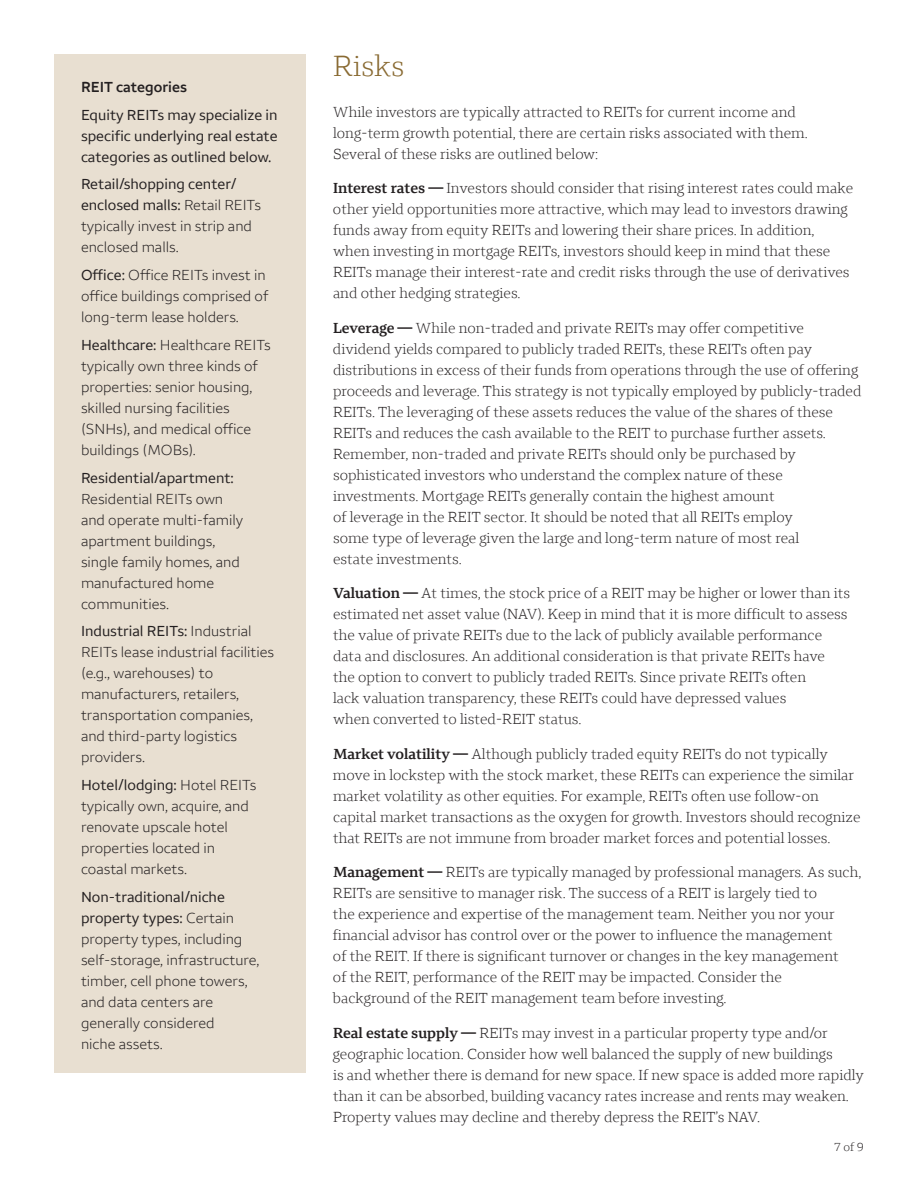
<style>
.page{position:relative;width:918px;height:1188px;background:#fff}
.page>*{position:absolute;margin:0;border:0;box-sizing:border-box;transform-origin:0 0}
.t1{font:300 30px "Wells Fargo Serif";color:#896a32}
.t2{font:300 15px/21px "Wells Fargo Serif";color:#231f20}
.t3{font:300 15px/21px "Wells Fargo Sans";color:#231f20}
.t4{font:15px/21px "Wells Fargo Sans";color:#231f20;text-align:justify}
.t5{font:600 15px "Wells Fargo Sans";color:#231f20}
.t6{font:300 12px "Wells Fargo Serif";color:#231f20}
.s1{font-weight:400}
.s2{font-weight:600}
</style>
<div class="page">
<div style="left:54px;top:54px;width:252px;height:1018px;background:#e8dfd1"></div>
<p class="t5" style="left:81px;top:78px;width:107px">REIT categories</p>
<p class="t4" style="left:81px;top:104px;width:198px">Equity REITs may specialize in specific underlying real estate categories as outlined below.</p>
<p class="t3" style="left:81px;top:174px;width:182px"><span class="s1">Retail/shopping center/ enclosed malls:</span> Retail REITs typically invest in strip and enclosed malls.</p>
<p class="t3" style="left:81px;top:264px;width:189px"><span class="s1">Office:</span> Office REITs invest in office buildings comprised of long-term lease holders.</p>
<p class="t3" style="left:81px;top:334px;width:191px"><span class="s1">Healthcare:</span> Healthcare REITs typically own three kinds of properties: senior housing, skilled nursing facilities (SNHs), and medical office buildings (MOBs).</p>
<p class="t3" style="left:81px;top:467px;width:164px"><span class="s1">Residential/apartment:<br></span>Residential REITs own and operate multi-family apartment buildings, single family homes, and manufactured home communities.</p>
<p class="t3" style="left:81px;top:621px;width:195px"><span class="s1">Industrial REITs:</span> Industrial<br>REITs lease industrial facilities (e.g., warehouses) to manufacturers, retailers, transportation companies, and third-party logistics providers.</p>
<p class="t3" style="left:81px;top:774px;width:177px"><span class="s1">Hotel/lodging:</span> Hotel REITs typically own, acquire, and renovate upscale hotel properties located in coastal markets.</p>
<p class="t3" style="left:81px;top:886px;width:180px"><span class="s1">Non-traditional/niche property types:</span> Certain property types, including self-storage, infrastructure, timber, cell phone towers, and data centers are generally considered<br>niche assets.</p>
<h2 class="t1" style="left:333px;top:48px;width:73px">Risks</h2>
<p class="t2" style="left:333px;top:101px;width:476px">While investors are typically attracted to REITs for current income and long-term growth potential, there are certain risks associated with them.<br>Several of these risks are outlined below:</p>
<h3 class="t2" style="left:333px;top:178px;width:522px"><span class="s2">Interest rates —</span> Investors should consider that rising interest rates could make</h3>
<p class="t2" style="left:333px;top:199px;width:518px">other yield opportunities more attractive, which may lead to investors drawing funds away from equity REITs and lowering their share prices. In addition, when investing in mortgage REITs, investors should keep in mind that these REITs manage their interest-rate and credit risks through the use of derivatives and other hedging strategies.</p>
<h3 class="t2" style="left:333px;top:317px;width:472px"><span class="s2">Leverage —</span> While non-traded and private REITs may offer competitive</h3>
<p class="t2" style="left:333px;top:338px;width:530px">dividend yields compared to publicly traded REITs, these REITs often pay distributions in excess of their funds from operations through the use of offering proceeds and leverage. This strategy is not typically employed by publicly-traded REITs. The leveraging of these assets reduces the value of the shares of these REITs and reduces the cash available to the REIT to purchase further assets.<br>Remember, non-traded and private REITs should only be purchased by sophisticated investors who understand the complex nature of these investments. Mortgage REITs generally contain the highest amount<br>of leverage in the REIT sector. It should be noted that all REITs employ<br>some type of leverage given the large and long-term nature of most real<br>estate investments.</p>
<h3 class="t2" style="left:333px;top:583px;width:519px"><span class="s2">Valuation —</span> At times, the stock price of a REIT may be higher or lower than its</h3>
<p class="t2" style="left:333px;top:604px;width:516px">estimated net asset value (NAV). Keep in mind that it is more difficult to assess the value of private REITs due to the lack of publicly available performance data and disclosures. An additional consideration is that private REITs have the option to convert to publicly traded REITs. Since private REITs often<br>lack valuation transparency, these REITs could have depressed values<br>when converted to listed-REIT status.</p>
<h3 class="t2" style="left:333px;top:743px;width:497px"><span class="s2">Market volatility —</span> Although publicly traded equity REITs do not typically</h3>
<p class="t2" style="left:333px;top:764px;width:529px">move in lockstep with the stock market, these REITs can experience the similar market volatility as other equities. For example, REITs often use follow-on capital market transactions as the oxygen for growth. Investors should recognize that REITs are not immune from broader market forces and potential losses.</p>
<h3 class="t2" style="left:333px;top:862px;width:530px"><span class="s2">Management —</span> REITs are typically managed by professional managers. As such,</h3>
<p class="t2" style="left:333px;top:883px;width:507px">REITs are sensitive to manager risk. The success of a REIT is largely tied to the experience and expertise of the management team. Neither you nor your financial advisor has control over or the power to influence the management of the REIT. If there is significant turnover or changes in the key management of the REIT, performance of the REIT may be impacted. Consider the background of the REIT management team before investing.</p>
<h3 class="t2" style="left:333px;top:1022px;width:496px"><span class="s2">Real estate supply —</span> REITs may invest in a particular property type and/or</h3>
<p class="t2" style="left:333px;top:1043px;width:533px">geographic location. Consider how well balanced the supply of new buildings<br>is and whether there is demand for new space. If new space is added more rapidly than it can be absorbed, building vacancy rates increase and rents may weaken.<br>Property values may decline and thereby depress the REIT’s NAV.</p>
<p class="t6" style="left:834px;top:1140px;width:31px">7 of 9</p>
</div>
